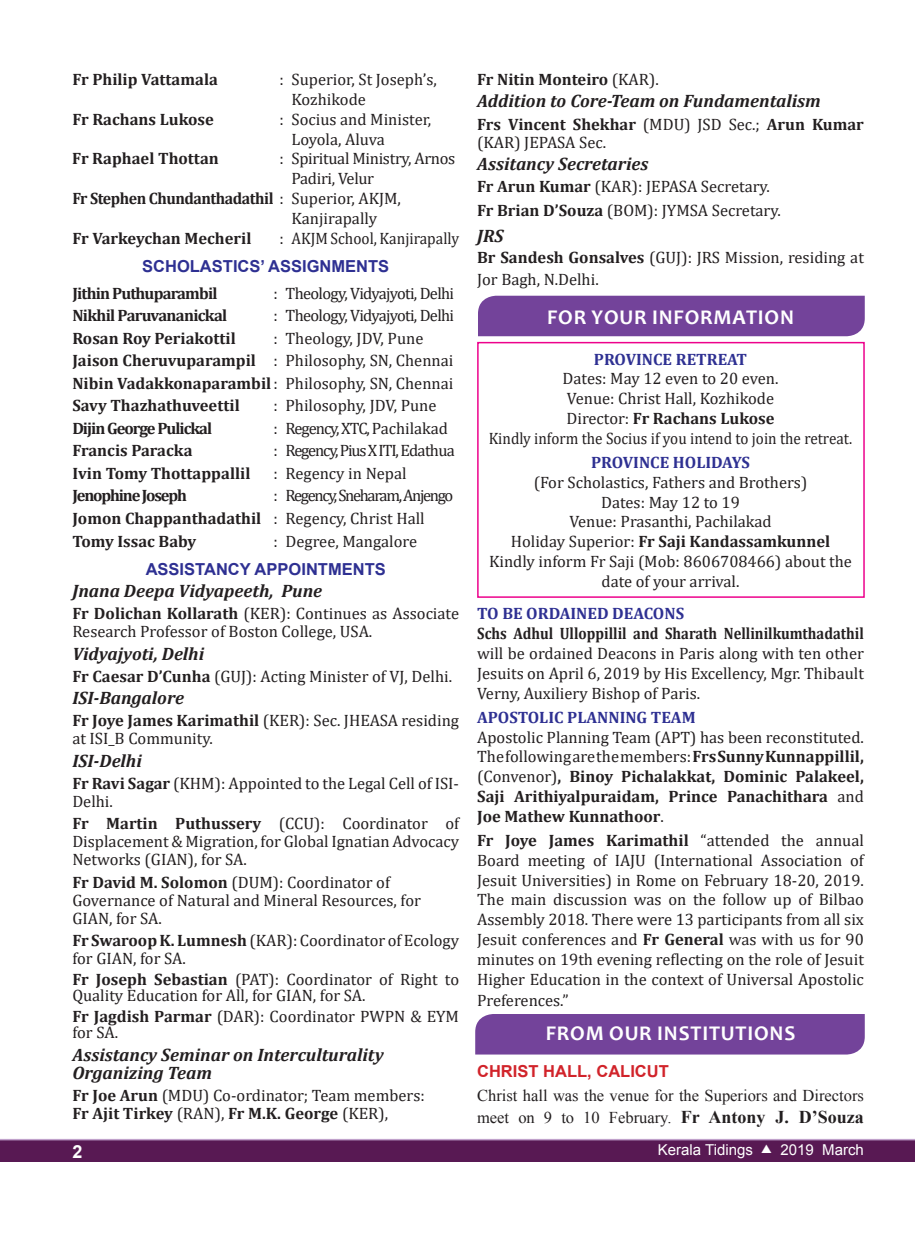
<style>
.page{position:relative;width:915px;height:1234px;background:#fff}
.page>*{position:absolute;margin:0;border:0;box-sizing:border-box;transform-origin:0 0}
.t1{font:700 21px "Candara";letter-spacing:.04em;color:#fff}
.t2{font:italic 700 18px/18px "Cambria";color:#231f20}
.t3{font:700 18px "Arial";color:#fff}
.t4{font:16.5px/19.8px "Cambria";color:#231f20}
.t5{font:700 16.5px/19.8px "Cambria";color:#231f20;text-align:justify}
.t6{font:16.5px/21.6px "Times New Roman";color:#231f20}
.t7{font:16.5px/22.5px "Cambria";letter-spacing:-.08em;color:#231f20}
.t8{font:700 16.5px "Cambria";color:#2e3092}
.t9{font:16.5px "Cambria";letter-spacing:-.02em;color:#231f20}
.t10{font:16.5px "Cambria";letter-spacing:-.04em;color:#231f20}
.t11{font:700 16.5px "Cambria";color:#231f20;scale:.88 1}
.t12{font:700 16.5px "Arial";color:#2e3092}
.t13{font:700 16.5px "Cambria";letter-spacing:-.03em;color:#231f20;scale:.96 1}
.t14{font:16.5px "Cambria";letter-spacing:-.07em;color:#231f20}
.t15{font:700 16.5px "Cambria";letter-spacing:-.04em;color:#231f20}
.t16{font:700 16.5px "Cambria";letter-spacing:-.05em;color:#231f20}
.t17{font:700 16.5px "Cambria";letter-spacing:-.06em;color:#231f20}
.t18{font:700 16.5px "Arial";color:#d1232a}
.t19{font:700 16.5px "Cambria";letter-spacing:-.07em;color:#231f20}
.t20{font:15px "Arial";color:#fff}
.s1{font-weight:400}
.s2{font-weight:700}
.s3{font-weight:700;font-size:18px}
.s4{font-family:"Dixieland";font-size:12px}
</style>
<div class="page">
<div style="left:475px;top:1014px;width:389px;height:40px;background:#73439a"></div>
<div style="left:478px;top:295px;width:386px;height:41px;background:#73439a"></div>
<div style="left:477px;top:342px;width:387px;height:255px;border:2px solid #ed028c"></div>
<div style="left:0;top:1138px;width:914px;height:23px;background:#581953"></div>
<hr style="left:0;top:1138px;width:914px;height:2px;background:#c0a1cb">
<p class="t5" style="left:477px;top:69px;width:183px">Fr Nitin Monteiro <span class="s1">(KAR).</span></p>
<p class="t2" style="left:477px;top:92px;width:345px">Addition to Core-Team on Fundamentalism</p>
<p class="t4" style="left:477px;top:115px;width:388px;line-height:18px"><span class="s2">Frs Vincent Shekhar</span> (MDU) JSD Sec.; <span class="s2">Arun Kumar </span>(KAR) JEPASA Sec.</p>
<p class="t2" style="left:477px;top:154px;width:173px">Assitancy Secretaries</p>
<p class="t4" style="left:477px;top:174px;width:305px;line-height:24px"><span class="s2">Fr Arun Kumar</span> (KAR): JEPASA Secretary.<br><span class="s2">Fr Brian D’Souza</span> (BOM): JYMSA Secretary.</p>
<p class="t2" style="left:477px;top:226px;width:28px">JRS</p>
<p class="t4" style="left:477px;top:246px;width:388px;line-height:21.8px"><span class="s2">Br Sandesh Gonsalves</span> (GUJ): JRS Mission, residing at<br>Jor Bagh, N.Delhi.</p>
<p class="t1" style="left:547px;top:303px;width:248px">FOR YOUR INFORMATION</p>
<p class="t8" style="left:593px;top:347px;width:155px">PROVINCE RETREAT</p>
<p class="t4" style="left:488px;top:369px;width:365px;text-align:center">Dates: May 12 even to 20 even.<br>Venue: Christ Hall, Kozhikode<br>Director: <span class="s2">Fr Rachans Lukose<br></span>Kindly inform the Socius if you intend to join the retreat.</p>
<p class="t8" style="left:591px;top:450px;width:160px">PROVINCE HOLIDAYS</p>
<p class="t4" style="left:489px;top:472px;width:364px;text-align:center">(For Scholastics, Fathers and Brothers)<br>Dates: May 12 to 19<br>Venue: Prasanthi, Pachilakad<br>Holiday Superior: <span class="s2">Fr Saji Kandassamkunnel </span>Kindly inform Fr Saji (Mob: 8606708466) about the date of your arrival.</p>
<p class="t8" style="left:477px;top:602px;width:208px">TO BE ORDAINED DEACONS</p>
<p class="t11" style="left:477px;top:621px;width:441px">Schs Adhul Ulloppillil and Sharath Nellinilkumthadathil</p>
<p class="t4" style="left:477px;top:643px;width:388px;text-align:justify">will be ordained Deacons in Paris along with ten other Jesuits on April 6, 2019 by His Excellency, Mgr. Thibault Verny, Auxiliery Bishop of Paris.</p>
<p class="t8" style="left:477px;top:705px;width:220px">APOSTOLIC PLANNING TEAM</p>
<p class="t5" style="left:477px;top:726px;width:388px"><span class="s1">Apostolic Planning Team (APT) has been reconstituted.<br>The following are the members:</span> Frs Sunny Kunnappillil, <span class="s1">(Convenor)</span>, Binoy Pichalakkat, Dominic Palakeel, Saji Arithiyalpuraidam, Prince Panachithara <span class="s1">and </span>Joe Mathew Kunnathoor<span class="s1">.</span></p>
<p class="t4" style="left:477px;top:830px;width:388px;text-align:justify"><span class="s2">Fr Joye James Karimathil</span> “attended the annual Board meeting of IAJU (International Association of Jesuit Universities) in Rome on February 18-20, 2019.<br>The main discussion was on the follow up of Bilbao Assembly 2018. There were 13 participants from all six Jesuit conferences and <span class="s2">Fr General</span> was with us for 90 minutes on 19th evening reflecting on the role of Jesuit Higher Education in the context of Universal Apostolic Preferences.”</p>
<p class="t1" style="left:545px;top:1019px;width:251px">FROM OUR INSTITUTIONS</p>
<p class="t18" style="left:477px;top:1059px;width:193px">CHRIST HALL, CALICUT</p>
<p class="t6" style="left:477px;top:1083px;width:388px">Christ hall was the venue for the Superiors and Directors meet on 9 to 10 February. <span class="s3">Fr Antony J. D’Souza</span></p>
<p class="t5" style="left:72px;top:69px;width:147px">Fr Philip Vattamala</p>
<p class="t4" style="left:291px;top:70px;width:147px;text-indent:-12px">: Superior, St Joseph’s,<br>Kozhikode</p>
<p class="t5" style="left:72px;top:109px;width:143px">Fr Rachans Lukose</p>
<p class="t4" style="left:291px;top:109px;width:141px;text-indent:-12px">: Socius and Minister,<br>Loyola, Aluva</p>
<p class="t5" style="left:72px;top:148px;width:148px">Fr Raphael Thottan</p>
<p class="t9" style="left:279px;top:149px;width:177px">: Spiritual Ministry, Arnos</p>
<p class="t9" style="left:291px;top:169px;width:84px">Padiri, Velur</p>
<p class="t13" style="left:72px;top:187px;width:344px">Fr Stephen Chundanthadathil <span class="s1">: Superior, AKJM,</span></p>
<p class="t4" style="left:291px;top:208px;width:87px">Kanjirapally</p>
<p class="t5" style="left:72px;top:227px;width:180px">Fr Varkeychan Mecheril</p>
<p class="t4" style="left:279px;top:228px;width:181px">: AKJM School, Kanjirapally</p>
<p class="t12" style="left:142px;top:254px;width:248px">SCHOLASTICS’ ASSIGNMENTS</p>
<p class="t16" style="left:72px;top:281px;width:147px">Jithin Puthuparambil</p>
<p class="t10" style="left:273px;top:283px;width:182px">: Theology, Vidyajyoti, Delhi</p>
<p class="t15" style="left:72px;top:304px;width:156px">Nikhil Paruvananickal</p>
<p class="t10" style="left:273px;top:306px;width:182px">: Theology, Vidyajyoti, Delhi</p>
<p class="t5" style="left:72px;top:328px;width:165px">Rosan Roy Periakottil</p>
<p class="t5" style="left:72px;top:326px;width:382px;line-height:22.5px;text-align:left;text-indent:201px"><span class="s1">: Theology, JDV, Pune </span>Jaison Cheruvuparampil <span class="s1">: Philosophy, SN, Chennai </span>Nibin Vadakkonaparambil<span class="s1">: Philosophy, SN, Chennai </span>Savy Thazhathuveettil</p>
<p class="t4" style="left:273px;top:396px;width:164px">: Philosophy, JDV, Pune</p>
<p class="t17" style="left:72px;top:416px;width:141px">Dijin George Pulickal</p>
<p class="t9" style="left:273px;top:418px;width:176px">: Regency, XTC, Pachilakad</p>
<p class="t5" style="left:72px;top:440px;width:122px">Francis Paracka</p>
<p class="t14" style="left:273px;top:441px;width:183px">: Regency, Pius X ITI, Edathua</p>
<p class="t5" style="left:72px;top:463px;width:179px">Ivin Tomy Thottappallil</p>
<p class="t4" style="left:273px;top:463px;width:135px">: Regency in Nepal</p>
<p class="t19" style="left:72px;top:484px;width:116px">Jenophine Joseph</p>
<p class="t7" style="left:72px;top:484px;width:382px;text-indent:201px">: Regency, Sneharam,Anjengo<br><span class="s2">Jomon Chappanthadathil</span> : Regency, Christ Hall<br><span class="s2">Tomy Issac Baby</span></p>
<p class="t4" style="left:273px;top:531px;width:145px">: Degree, Mangalore</p>
<p class="t12" style="left:146px;top:557px;width:241px">ASSISTANCY APPOINTMENTS</p>
<p class="t2" style="left:72px;top:581px;width:251px">Jnana Deepa Vidyapeeth, Pune</p>
<p class="t4" style="left:72px;top:604px;width:388px;line-height:18px"><span class="s2">Fr Dolichan Kollarath</span> (KER): Continues as Associate<br>Research Professor of Boston College, USA.</p>
<p class="t2" style="left:72px;top:643px;width:133px">Vidyajyoti, Delhi</p>
<p class="t4" style="left:72px;top:666px;width:381px"><span class="s2">Fr Caesar D’Cunha</span> (GUJ): Acting Minister of VJ, Delhi.</p>
<p class="t2" style="left:72px;top:688px;width:113px">ISI-Bangalore</p>
<p class="t4" style="left:72px;top:711px;width:388px;line-height:18px"><span class="s2">Fr Joye James Karimathil</span> (KER): Sec. JHEASA residing at ISI_B Community.</p>
<p class="t2" style="left:72px;top:750px;width:71px">ISI-Delhi</p>
<p class="t4" style="left:72px;top:774px;width:388px;line-height:18px"><span class="s2">Fr Ravi Sagar</span> (KHM): Appointed to the Legal Cell of ISI-<br>Delhi.</p>
<p class="t4" style="left:72px;top:814px;width:388px;line-height:18px;text-align:justify"><span class="s2">Fr Martin Puthussery</span> (CCU): Coordinator of Displacement &amp; Migration, for Global Ignatian Advocacy Networks (GIAN), for SA.</p>
<p class="t4" style="left:72px;top:872px;width:350px;line-height:18px"><span class="s2">Fr David M. Solomon</span> (DUM): Coordinator of<br>Governance of Natural and Mineral Resources, for<br>GIAN, for SA.</p>
<p class="t4" style="left:72px;top:930px;width:388px;line-height:18px"><span class="s2">Fr Swaroop K. Lumnesh</span> (KAR): Coordinator of Ecology for GIAN, for SA.</p>
<p class="t4" style="left:72px;top:970px;width:388px;line-height:16.5px"><span class="s2">Fr Joseph Sebastian</span> (PAT): Coordinator of Right to<br>Quality Education for All, for GIAN, for SA.</p>
<p class="t4" style="left:72px;top:1007px;width:388px;line-height:16.5px"><span class="s2">Fr Jagdish Parmar</span> (DAR): Coordinator PWPN &amp; EYM for SA.</p>
<p class="t2" style="left:72px;top:1044px;width:313px">Assistancy Seminar on Interculturality<br>Organizing Team</p>
<p class="t4" style="left:72px;top:1085px;width:354px;line-height:18px"><span class="s2">Fr Joe Arun</span> (MDU) Co-ordinator; Team members:<br><span class="s2">Fr Ajit Tirkey</span> (RAN), <span class="s2">Fr M.K. George</span> (KER),</p>
<p class="t3" style="left:72px;top:1139px;width:12px">2</p>
<p class="t20" style="left:657px;top:1139px;width:207px">Kerala Tidings <span class="s4">s</span> 2019 March</p>
</div>
